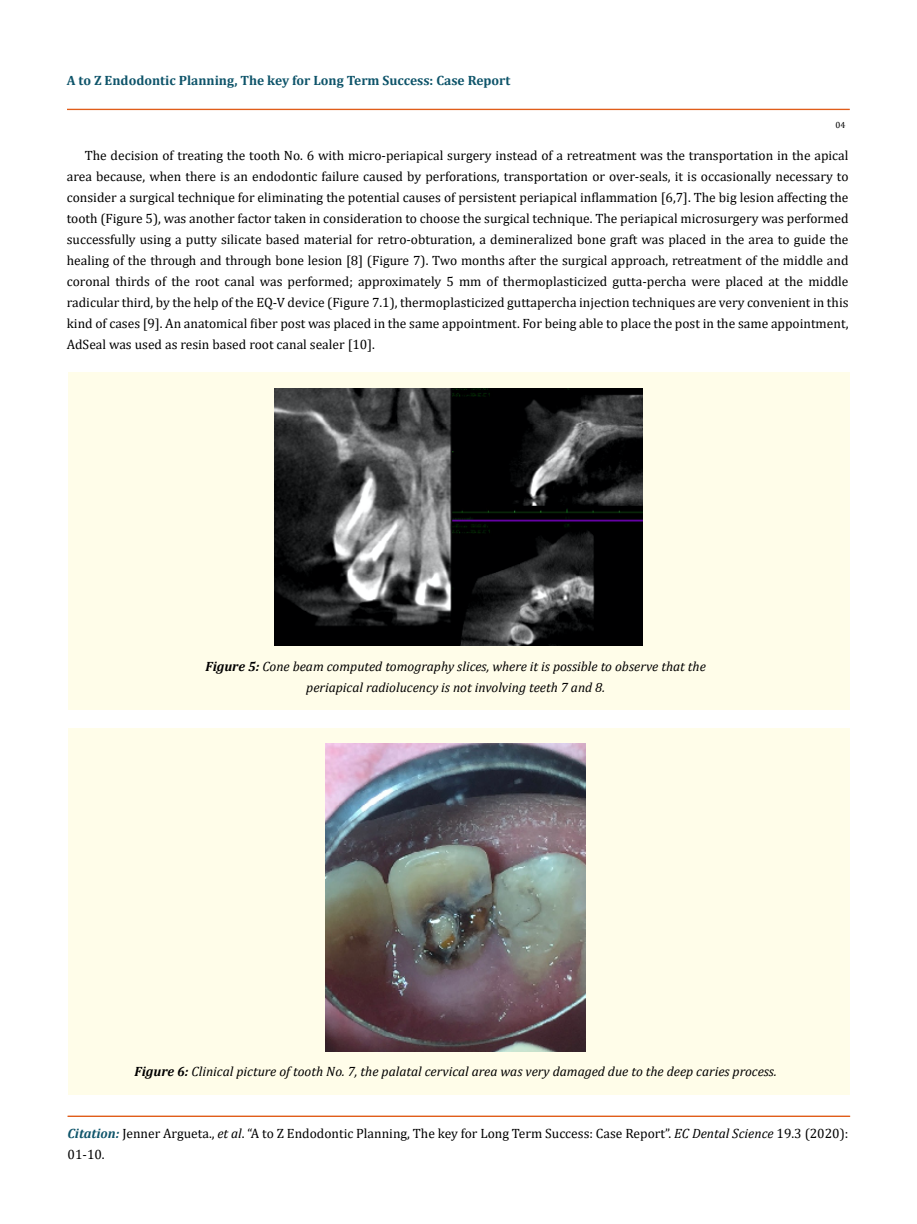
<style>
.page{position:relative;width:917px;height:1224px;background:#fff}
.page>*{position:absolute;margin:0;border:0;box-sizing:border-box;transform-origin:0 0}
.t1{font:13.5px/21px "Cambria";color:#000}
.t2{font:italic 13.5px/21px "Cambria";color:#000;text-align:center}
.t3{font:700 13.5px "Cambria";color:#0e546a}
.t4{font:9px "Cambria";color:#000}
.s1{font-weight:700}
.s2{font-weight:700;font-style:italic;color:#0e546a}
.s3{font-style:italic}
</style>
<div class="page">
<div style="left:67px;top:109px;width:782px;height:1px;border:1px solid #e05d1a"></div>
<div style="left:68px;top:1116px;width:781px;height:1px;border:1px solid #e05d1a"></div>
<div style="left:68px;top:728px;width:781px;height:367px;background:#fffde9"></div>
<div style="left:68px;top:373px;width:781px;height:337px;background:#fffde9"></div>
<img style="left:274px;top:389px;width:369px;height:257px">
<img style="left:325px;top:743px;width:260px;height:309px">
<p class="t3" style="left:67px;top:71px;width:445px">A to Z Endodontic Planning, The key for Long Term Success: Case Report</p>
<p class="t4" style="left:835px;top:120px;width:11px">04</p>
<p class="t1" style="left:67px;top:145px;width:783px;text-align:justify;text-indent:18px">The decision of treating the tooth No. 6 with micro-periapical surgery instead of a retreatment was the transportation in the apical area because, when there is an endodontic failure caused by perforations, transportation or over-seals, it is occasionally necessary to consider a surgical technique for eliminating the potential causes of persistent periapical inflammation [6,7]. The big lesion affecting the tooth (Figure 5), was another factor taken in consideration to choose the surgical technique. The periapical microsurgery was performed successfully using a putty silicate based material for retro-obturation, a demineralized bone graft was placed in the area to guide the healing of the through and through bone lesion [8] (Figure 7). Two months after the surgical approach, retreatment of the middle and coronal thirds of the root canal was performed; approximately 5 mm of thermoplasticized gutta-percha were placed at the middle radicular third, by the help of the EQ-V device (Figure 7.1), thermoplasticized guttapercha injection techniques are very convenient in this kind of cases [9]. An anatomical fiber post was placed in the same appointment. For being able to place the post in the same appointment, AdSeal was used as resin based root canal sealer [10].</p>
<p class="t2" style="left:205px;top:655px;width:502px"><span class="s1">Figure 5:</span> Cone beam computed tomography slices, where it is possible to observe that the periapical radiolucency is not involving teeth 7 and 8.</p>
<p class="t2" style="left:134px;top:1061px;width:643px"><span class="s1">Figure 6:</span> Clinical picture of tooth No. 7, the palatal cervical area was very damaged due to the deep caries process.</p>
<p class="t1" style="left:68px;top:1123px;width:782px"><span class="s2">Citation:</span> Jenner Argueta., <span class="s3">et al</span>. “A to Z Endodontic Planning, The key for Long Term Success: Case Report”. <span class="s3">EC Dental Science</span> 19.3 (2020):<br>01-10.</p>
</div>
